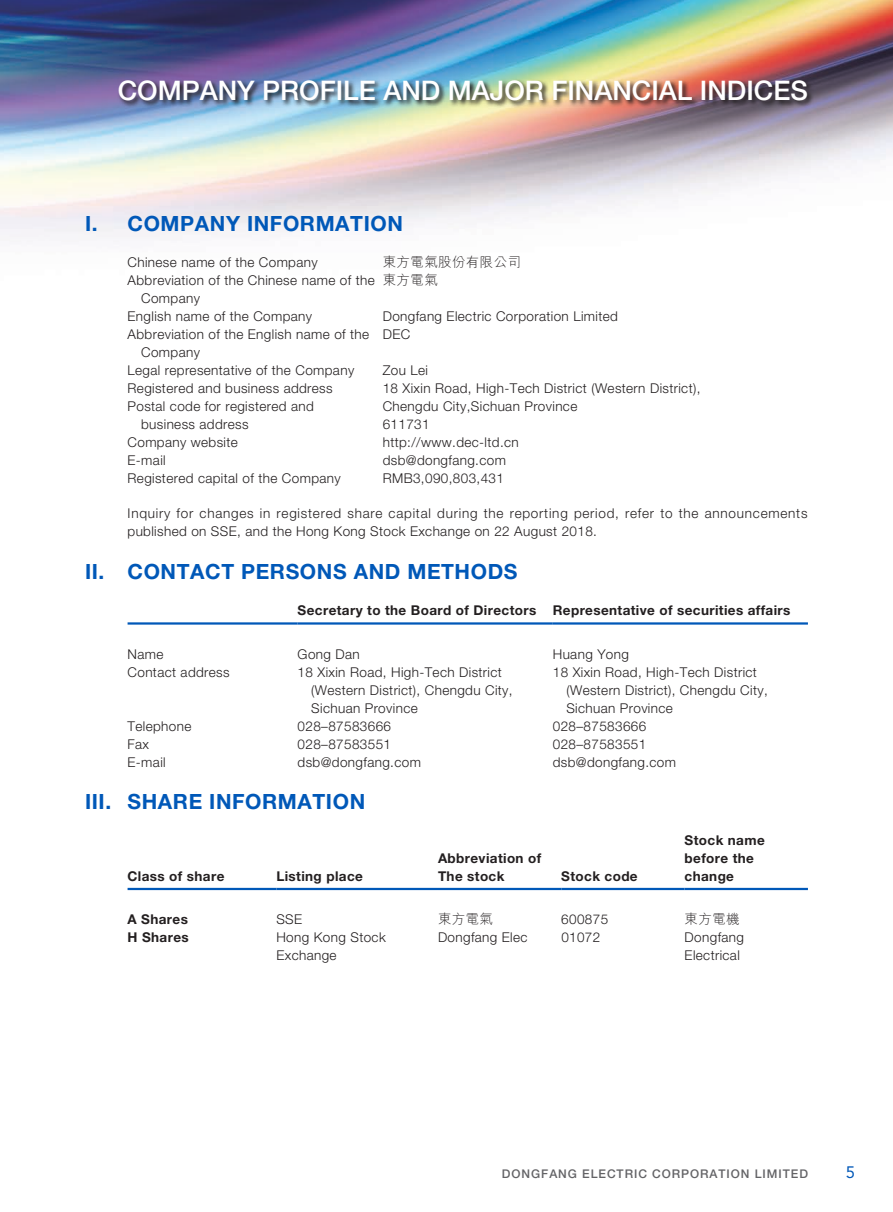
<style>
.page{position:relative;width:893px;height:1212px;background:#fff}
.page>*{position:absolute;margin:0;border:0;box-sizing:border-box;transform-origin:0 0}
.t1{font:500 27px "Helvetica Neue LT Std";color:#fff}
.t2{font:700 21px "Helvetica Neue LT Std";letter-spacing:.03em;color:#0058b8}
.t3{font:16.5px "Avenir LT Std";color:#0058b8}
.t4{font:300 13.5px/18px "Helvetica Neue LT Std";letter-spacing:.03em;color:#231f20}
.t5{font:700 13.5px/18px "Helvetica Neue LT Std";letter-spacing:.03em;color:#231f20}
.t6{font:300 13.5px/18px "Helvetica Neue LT Std";letter-spacing:.055em;color:#231f20}
.t7{font:300 13.5px "M Hei HK";letter-spacing:.03em;color:#231f20}
.t8{font:500 12px "Helvetica Neue LT Std";letter-spacing:.08em;color:#636366}
</style>
<div class="page">
<img style="left:0;top:0;width:893px;height:891px">
<hr style="left:128px;top:622px;width:170px;height:3px;background:#0058b8">
<hr style="left:298px;top:622px;width:255px;height:3px;background:#0058b8">
<hr style="left:553px;top:622px;width:255px;height:3px;background:#0058b8">
<hr style="left:128px;top:888px;width:148px;height:2px;background:#0058b8">
<hr style="left:276px;top:888px;width:162px;height:2px;background:#0058b8">
<hr style="left:438px;top:888px;width:123px;height:2px;background:#0058b8">
<hr style="left:561px;top:888px;width:124px;height:2px;background:#0058b8">
<hr style="left:685px;top:888px;width:123px;height:2px;background:#0058b8">
<img style="left:117px;top:79px;width:697px;height:29px">
<h1 class="t1" style="left:118px;top:74px;width:692px">COMPANY PROFILE AND MAJOR FINANCIAL INDICES</h1>
<h2 class="t2" style="left:85px;top:211px;width:319px">I. COMPANY INFORMATION</h2>
<p class="t4" style="left:128px;top:253px;width:192px">Chinese name of the Company</p>
<p class="t7" style="left:383px;top:255px;width:140px">東方電氣股份有限公司</p>
<p class="t4" style="left:141px;top:271px;width:235px;text-indent:-14px">Abbreviation of the Chinese name of the<br>Company</p>
<p class="t7" style="left:383px;top:273px;width:57px">東方電氣</p>
<p class="t4" style="left:128px;top:307px;width:186px">English name of the Company</p>
<p class="t4" style="left:383px;top:307px;width:237px">Dongfang Electric Corporation Limited</p>
<p class="t4" style="left:141px;top:325px;width:230px;text-indent:-14px">Abbreviation of the English name of the<br>Company</p>
<p class="t4" style="left:383px;top:325px;width:29px">DEC</p>
<p class="t4" style="left:128px;top:361px;width:228px">Legal representative of the Company</p>
<p class="t4" style="left:383px;top:361px;width:47px">Zou Lei</p>
<p class="t4" style="left:128px;top:379px;width:207px">Registered and business address</p>
<p class="t4" style="left:383px;top:379px;width:319px">18 Xixin Road, High-Tech District (Western District),</p>
<p class="t4" style="left:141px;top:397px;width:174px;text-indent:-14px">Postal code for registered and business address</p>
<p class="t4" style="left:383px;top:397px;width:196px">Chengdu City,Sichuan Province<br>611731</p>
<p class="t4" style="left:128px;top:433px;width:112px">Company website</p>
<p class="t4" style="left:383px;top:433px;width:138px">http://www.dec-ltd.cn</p>
<p class="t4" style="left:128px;top:451px;width:40px">E-mail</p>
<p class="t4" style="left:383px;top:451px;width:125px">dsb@dongfang.com</p>
<p class="t4" style="left:128px;top:469px;width:215px">Registered capital of the Company</p>
<p class="t4" style="left:383px;top:469px;width:123px">RMB3,090,803,431</p>
<p class="t6" style="left:128px;top:504px;width:681px">Inquiry for changes in registered share capital during the reporting period, refer to the announcements published on SSE, and the Hong Kong Stock Exchange on 22 August 2018.</p>
<h2 class="t2" style="left:85px;top:559px;width:434px">II. CONTACT PERSONS AND METHODS</h2>
<p class="t5" style="left:298px;top:601px;width:494px">Secretary to the Board of Directors Representative of securities affairs</p>
<p class="t4" style="left:128px;top:645px;width:37px">Name</p>
<p class="t4" style="left:298px;top:645px;width:64px">Gong Dan</p>
<p class="t4" style="left:553px;top:645px;width:78px">Huang Yong</p>
<p class="t4" style="left:128px;top:663px;width:104px">Contact address</p>
<p class="t4" style="left:311px;top:663px;width:203px;text-indent:-14px">18 Xixin Road, High-Tech District (Western District), Chengdu City,<br>Sichuan Province</p>
<p class="t4" style="left:566px;top:663px;width:203px;text-indent:-14px">18 Xixin Road, High-Tech District (Western District), Chengdu City,<br>Sichuan Province</p>
<p class="t4" style="left:128px;top:717px;width:65px">Telephone</p>
<p class="t4" style="left:298px;top:717px;width:95px">028–87583666</p>
<p class="t4" style="left:553px;top:717px;width:95px">028–87583666</p>
<p class="t4" style="left:128px;top:735px;width:23px">Fax</p>
<p class="t4" style="left:298px;top:735px;width:95px">028–87583551</p>
<p class="t4" style="left:553px;top:735px;width:95px">028–87583551</p>
<p class="t4" style="left:128px;top:753px;width:40px">E-mail</p>
<p class="t4" style="left:298px;top:753px;width:125px">dsb@dongfang.com</p>
<p class="t4" style="left:553px;top:753px;width:125px">dsb@dongfang.com</p>
<h2 class="t2" style="left:85px;top:788px;width:282px">III. SHARE INFORMATION</h2>
<p class="t5" style="left:128px;top:866px;width:98px">Class of share</p>
<p class="t5" style="left:276px;top:866px;width:88px">Listing place</p>
<p class="t5" style="left:438px;top:848px;width:105px">Abbreviation of<br>The stock</p>
<p class="t5" style="left:561px;top:866px;width:78px">Stock code</p>
<p class="t5" style="left:685px;top:830px;width:82px">Stock name before the change</p>
<p class="t5" style="left:128px;top:910px;width:62px">A Shares</p>
<p class="t4" style="left:276px;top:910px;width:27px">SSE</p>
<p class="t7" style="left:438px;top:912px;width:57px">東方電氣</p>
<p class="t4" style="left:561px;top:910px;width:48px">600875</p>
<p class="t7" style="left:685px;top:912px;width:57px">東方電機</p>
<p class="t5" style="left:128px;top:928px;width:63px">H Shares</p>
<p class="t4" style="left:276px;top:928px;width:111px">Hong Kong Stock<br>Exchange</p>
<p class="t4" style="left:438px;top:928px;width:91px">Dongfang Elec</p>
<p class="t4" style="left:561px;top:928px;width:41px">01072</p>
<p class="t4" style="left:685px;top:928px;width:61px">Dongfang<br>Electrical</p>
<p class="t8" style="left:502px;top:1166px;width:307px">DONGFANG ELECTRIC CORPORATION LIMITED</p>
<p class="t3" style="left:846px;top:1163px;width:11px">5</p>
</div>
